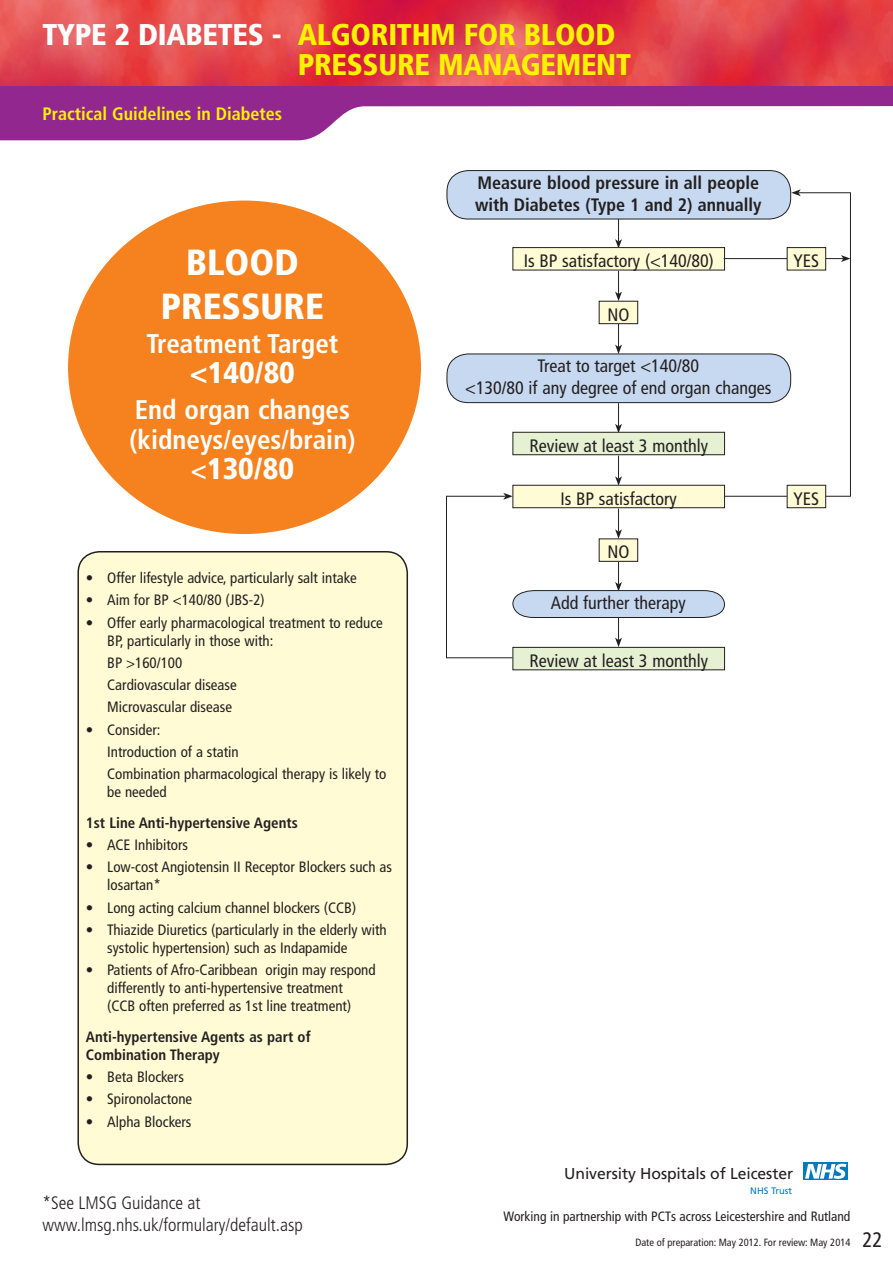
<style>
.page{position:relative;width:893px;height:1263px;background:#fff}
.page>*{position:absolute;margin:0;border:0;box-sizing:border-box;transform-origin:0 0}
.t1{font:900 condensed 36.3px/43.7px "Frutiger";color:#fff;text-align:center}
.t2{font:900 condensed 30px/30px "Frutiger";letter-spacing:-.01em;color:#fff200}
.t3{font:900 condensed 30px "Frutiger";color:#fff}
.t4{font:700 condensed 27px/30px "Frutiger";color:#fff}
.t5{font:condensed 21px "Frutiger";color:#231f20}
.t6{font:condensed 18px/21.6px "Frutiger";color:#231f20;text-align:center}
.t7{font:700 condensed 18px/21.6px "Frutiger";color:#231f20}
.t8{font:300 condensed 18px/21.6px "Frutiger";color:#231f20}
.t9{font:700 condensed 18px "Frutiger";color:#fff200}
.t10{font:15.75px "Frutiger";letter-spacing:-.005em;color:#231f20}
.t11{font:condensed 15px/18px "Frutiger";color:#231f20}
.t12{font:700 condensed 15px/18px "Frutiger";color:#231f20}
.t13{font:condensed 13.5px "Frutiger";color:#231f20}
.t14{font:condensed 10.5px "Frutiger";color:#231f20}
.t15{font:9.3px "Frutiger";color:#0079c1}
.s1{color:#fff}
.s2{font-weight:700;font-size:27px}
</style>
<div class="page">
<svg style="left:0;top:85px;width:893px;height:55px;fill:#92278f"></svg>
<div style="left:804px;top:1162px;width:44px;height:18px;background:#0079c1"></div>
<svg style="left:805px;top:1164px;width:41px;height:15px"></svg>
<hr style="left:724px;top:496px;width:126px;height:1px;background:#231f20">
<hr style="left:446px;top:496px;width:60px;height:1px;background:#231f20">
<svg style="left:503px;top:493px;width:9px;height:7px"></svg>
<svg style="left:0;top:0;width:893px;height:85px;background:#e1414b"></svg>
<div style="left:78px;top:552px;width:329px;height:612px;background:#fffcd5;border-radius:21px"></div>
<div style="left:77px;top:551px;width:331px;height:614px;border:2px solid #231f20;border-radius:21px"></div>
<svg style="left:615px;top:271px;width:7px;height:30px"></svg>
<svg style="left:615px;top:324px;width:7px;height:29px"></svg>
<svg style="left:615px;top:219px;width:7px;height:28px"></svg>
<div style="left:513px;top:248px;width:211px;height:22px;background:#fffcd5"></div>
<div style="left:512px;top:247px;width:213px;height:23px;border:1px solid #231f20"></div>
<div style="left:447px;top:171px;width:344px;height:48px;background:#c7d9f0;border-radius:21px"></div>
<div style="left:446px;top:170px;width:345px;height:49px;border:1px solid #231f20;border-radius:21px"></div>
<div style="left:447px;top:354px;width:344px;height:49px;background:#c7d9f0;border-radius:21px"></div>
<div style="left:446px;top:353px;width:345px;height:50px;border:1px solid #231f20;border-radius:21px"></div>
<svg style="left:512px;top:561px;width:213px;height:86px"></svg>
<div style="left:599px;top:301px;width:39px;height:23px;background:#fffcd5"></div>
<div style="left:599px;top:301px;width:39px;height:23px;border:1px solid #231f20"></div>
<hr style="left:798px;top:192px;width:52px;height:1px;background:#231f20">
<svg style="left:791px;top:189px;width:10px;height:7px"></svg>
<hr style="left:724px;top:258px;width:119px;height:1px;background:#231f20">
<svg style="left:841px;top:255px;width:9px;height:7px"></svg>
<hr style="left:850px;top:192px;width:1px;height:304px;background:#231f20">
<div style="left:787px;top:248px;width:39px;height:22px;background:#fffcd5"></div>
<div style="left:787px;top:247px;width:39px;height:24px;border:1px solid #231f20"></div>
<svg style="left:615px;top:456px;width:7px;height:29px"></svg>
<svg style="left:615px;top:403px;width:7px;height:29px"></svg>
<div style="left:513px;top:432px;width:211px;height:23px;background:#e6f1d4"></div>
<div style="left:512px;top:432px;width:213px;height:23px;border:1px solid #231f20"></div>
<div style="left:513px;top:647px;width:211px;height:23px;background:#e6f1d4"></div>
<div style="left:512px;top:647px;width:213px;height:23px;border:1px solid #231f20"></div>
<svg style="left:615px;top:509px;width:7px;height:29px"></svg>
<div style="left:513px;top:485px;width:211px;height:23px;background:#fffcd5"></div>
<div style="left:512px;top:485px;width:213px;height:23px;border:1px solid #231f20"></div>
<div style="left:599px;top:539px;width:39px;height:22px;background:#fffcd5"></div>
<div style="left:599px;top:538px;width:39px;height:24px;border:1px solid #231f20"></div>
<div style="left:787px;top:485px;width:39px;height:23px;background:#fffcd5"></div>
<div style="left:787px;top:485px;width:39px;height:23px;border:1px solid #231f20"></div>
<hr style="left:446px;top:657px;width:66px;height:1px;background:#231f20">
<hr style="left:446px;top:496px;width:1px;height:162px;background:#231f20">
<div style="left:68px;top:201px;width:353px;height:333px;background:#f5821f;border-radius:50%"></div>
<h2 class="t2" style="left:298px;top:20px;width:331px;text-indent:-255px"><span class="s1">TYPE 2 DIABETES -</span> ALGORITHM FOR BLOOD<br>PRESSURE MANAGEMENT</h2>
<p class="t9" style="left:43px;top:103px;width:241px">Practical Guidelines in Diabetes</p>
<h1 class="t1" style="left:161px;top:240px;width:164px">BLOOD<br>PRESSURE</h1>
<h3 class="t4" style="left:146px;top:328px;width:193px">Treatment Target</h3>
<h2 class="t3" style="left:190px;top:354px;width:106px">&lt;140/80</h2>
<h3 class="t4" style="left:130px;top:395px;width:227px">End organ changes (kidneys/eyes/brain)</h3>
<h2 class="t3" style="left:191px;top:451px;width:105px"><span class="s2">&lt;</span>130/80</h2>
<p class="t11" style="left:86px;top:569px;width:272px">• Offer lifestyle advice, particularly salt intake</p>
<p class="t11" style="left:86px;top:591px;width:180px">• Aim for BP &lt;140/80 (JBS-2)</p>
<p class="t11" style="left:107px;top:613px;width:277px;text-indent:-21px">• Offer early pharmacological treatment to reduce<br>BP, particularly in those with:</p>
<p class="t11" style="left:107px;top:651px;width:131px;line-height:22.2px">BP &gt;160/100<br>Cardiovascular disease<br>Microvascular disease</p>
<p class="t11" style="left:107px;top:718px;width:281px;line-height:22.2px;text-indent:-21px">• Consider:<br>Introduction of a statin<br>Combination pharmacological therapy is likely to</p>
<p class="t11" style="left:107px;top:783px;width:61px">be needed</p>
<p class="t12" style="left:86px;top:813px;width:213px">1st Line Anti-hypertensive Agents</p>
<p class="t11" style="left:86px;top:836px;width:104px">• ACE Inhibitors</p>
<p class="t11" style="left:107px;top:858px;width:286px;text-indent:-21px">• Low-cost Angiotensin II Receptor Blockers such as losartan*</p>
<p class="t11" style="left:86px;top:898px;width:272px">• Long acting calcium channel blockers (CCB)</p>
<p class="t11" style="left:107px;top:921px;width:281px;text-indent:-21px">• Thiazide Diuretics (particularly in the elderly with systolic hypertension) such as Indapamide</p>
<p class="t11" style="left:107px;top:961px;width:270px;text-indent:-21px">• Patients of Afro-Caribbean origin may respond differently to anti-hypertensive treatment<br>(CCB often preferred as 1st line treatment)</p>
<p class="t12" style="left:86px;top:1027px;width:226px">Anti-hypertensive Agents as part of<br>Combination Therapy</p>
<p class="t11" style="left:86px;top:1068px;width:99px">• Beta Blockers</p>
<p class="t11" style="left:86px;top:1090px;width:108px">• Spironolactone</p>
<p class="t11" style="left:86px;top:1112px;width:107px">• Alpha Blockers</p>
<p class="t8" style="left:43px;top:1192px;width:262px">*See LMSG Guidance at www.lmsg.nhs.uk/formulary/default.asp</p>
<p class="t7" style="left:475px;top:172px;width:288px">Measure blood pressure in all people with Diabetes (Type 1 and 2) annually</p>
<p class="t6" style="left:524px;top:250px;width:191px">Is BP satisfactory (&lt;140/80)</p>
<p class="t6" style="left:607px;top:304px;width:24px">NO</p>
<p class="t6" style="left:465px;top:355px;width:308px">Treat to target &lt;140/80<br>&lt;130/80 if any degree of end organ changes</p>
<p class="t6" style="left:529px;top:435px;width:180px">Review at least 3 monthly</p>
<p class="t6" style="left:560px;top:488px;width:118px">Is BP satisfactory</p>
<p class="t6" style="left:607px;top:541px;width:24px">NO</p>
<p class="t6" style="left:551px;top:592px;width:137px">Add further therapy</p>
<p class="t6" style="left:529px;top:650px;width:180px">Review at least 3 monthly</p>
<p class="t6" style="left:794px;top:250px;width:27px">yes</p>
<p class="t6" style="left:794px;top:488px;width:27px">yes</p>
<p class="t10" style="left:564px;top:1164px;width:230px">University Hospitals of Leicester</p>
<p class="t15" style="left:750px;top:1185px;width:44px">NHS Trust</p>
<p class="t13" style="left:503px;top:1208px;width:348px">Working in partnership with PCTs across Leicestershire and Rutland</p>
<p class="t14" style="left:635px;top:1236px;width:217px">Date of preparation: May 2012. For review: May 2014</p>
<h3 class="t5" style="left:862px;top:1228px;width:22px">22</h3>
</div>
